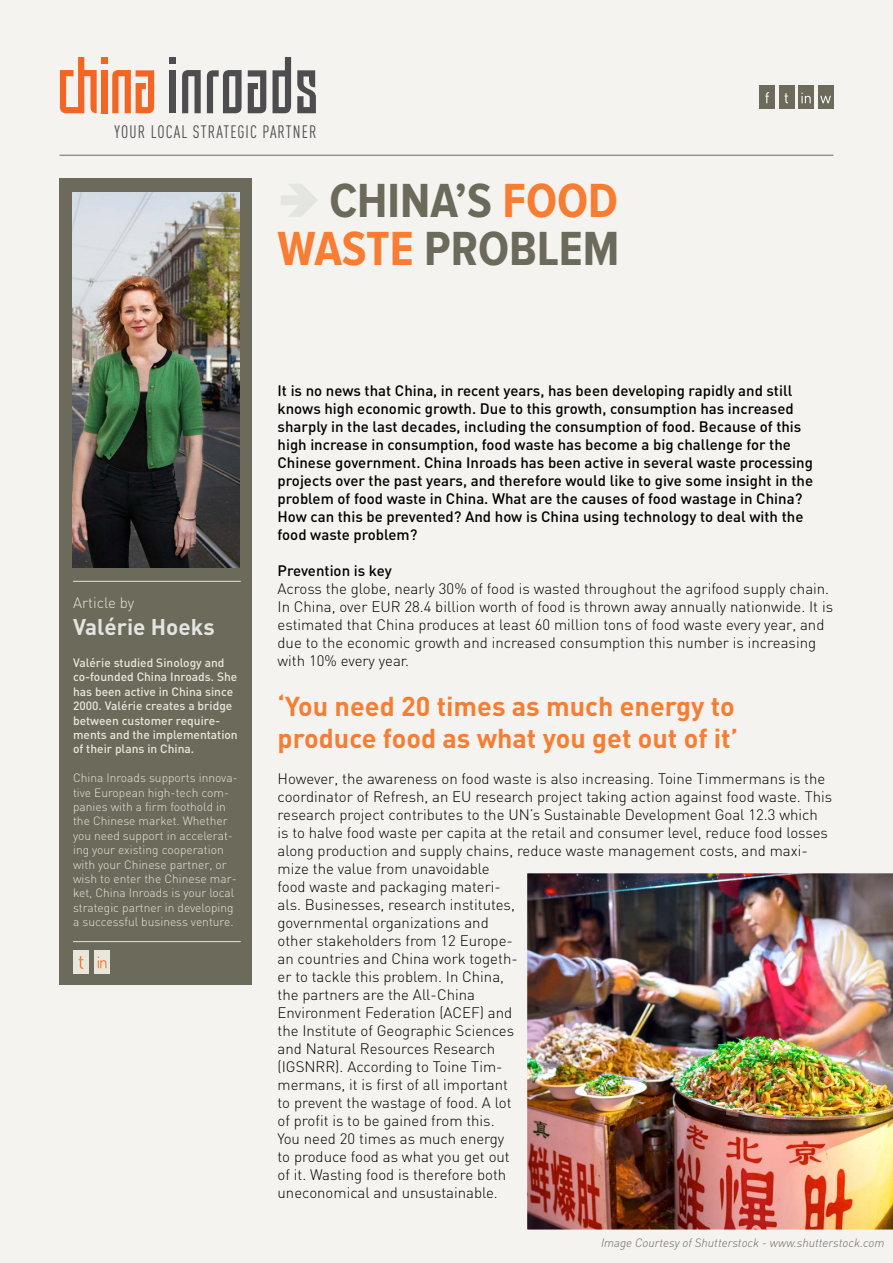
<style>
.page{position:relative;width:893px;height:1263px;background:#f4f3ef}
.page>*{position:absolute;margin:0;border:0;box-sizing:border-box;transform-origin:0 0}
.t1{font:700 49.65px/47.5px "Proxima Nova Cond";color:#6c6a5a;text-align:right}
.t2{font:700 27px/32.4px "DIN";color:#f87d32}
.t3{font:700 22.5px "DIN";color:#e4e4e0}
.t4{font:17.7px "DIN Cond";letter-spacing:.065em;color:#4d4d4f}
.t5{font:300 15px/18px "DIN";color:#000}
.t6{font:500 15px/18px "DIN";color:#000}
.t7{font:300 15px "DIN";color:#e9e6de}
.t8{font:300 12px/14.4px "DIN";color:#e9e6de}
.t9{font:500 12px/14.4px "DIN";color:#e9e6de}
.t10{font:italic 300 12px "DIN";color:#6c6a5a}
.s1{color:#f87d32}
</style>
<div class="page">
<hr style="left:60px;top:155px;width:773px;height:1px;background:#6c6a5a">
<div style="left:60px;top:178px;width:192px;height:806px;background:#6c6a5a"></div>
<img style="left:73px;top:192px;width:166px;height:375px">
<hr style="left:73px;top:941px;width:168px;height:1px;background:#e4e4e0">
<hr style="left:73px;top:581px;width:168px;height:1px;background:#e4e4e0">
<div style="left:798px;top:86px;width:16px;height:23px;background:#6c6a5a"></div>
<svg style="left:801px;top:93px;width:10px;height:10px"></svg>
<div style="left:818px;top:86px;width:15px;height:23px;background:#6c6a5a"></div>
<svg style="left:820px;top:96px;width:11px;height:7px"></svg>
<div style="left:759px;top:86px;width:16px;height:23px;background:#6c6a5a"></div>
<svg style="left:765px;top:92px;width:4px;height:11px"></svg>
<div style="left:779px;top:86px;width:15px;height:23px;background:#6c6a5a"></div>
<svg style="left:784px;top:93px;width:4px;height:10px"></svg>
<svg style="left:248px;top:70px;width:18px;height:44px"></svg>
<svg style="left:273px;top:57px;width:18px;height:57px"></svg>
<svg style="left:297px;top:70px;width:19px;height:43px"></svg>
<div style="left:101px;top:70px;width:7px;height:43px;background:#f26522"></div>
<div style="left:170px;top:70px;width:6px;height:43px;background:#4d4d4f"></div>
<svg style="left:112px;top:70px;width:42px;height:43px"></svg>
<svg style="left:182px;top:70px;width:19px;height:43px"></svg>
<svg style="left:60px;top:57px;width:37px;height:57px"></svg>
<svg style="left:207px;top:70px;width:35px;height:44px"></svg>
<div style="left:101px;top:57px;width:7px;height:6px;background:#f26522"></div>
<svg style="left:170px;top:57px;width:6px;height:6px"></svg>
<div style="left:73px;top:951px;width:16px;height:23px;background:#e9e6de"></div>
<svg style="left:79px;top:956px;width:4px;height:13px"></svg>
<div style="left:94px;top:951px;width:15px;height:23px;background:#e9e6de"></div>
<svg style="left:98px;top:957px;width:9px;height:11px"></svg>
<svg style="left:281px;top:184px;width:37px;height:33px"></svg>
<img style="left:527px;top:873px;width:366px;height:357px">
<p class="t4" style="left:115px;top:121px;width:204px">YOUR LOCAL STRATEGIC PARTNER</p>
<h1 class="t1" style="left:278px;top:179px;width:343px">CHINA’S <span class="s1">FOOD<br>WASTE</span> PROBLEM</h1>
<p class="t7" style="left:73px;top:593px;width:63px">Article by</p>
<h3 class="t3" style="left:73px;top:612px;width:143px">Valérie Hoeks</h3>
<p class="t9" style="left:73px;top:655px;width:166px">Valérie studied Sinology and co-founded China Inroads. She has been active in China since<br>2000. Valérie creates a bridge between customer require&shy;ments and the implementation of their plans in China.</p>
<p class="t8" style="left:73px;top:770px;width:166px">China Inroads supports innova&shy;tive European high-tech com&shy;panies with a firm foothold in the Chinese market. Whether you need support in accelerat&shy;ing your existing cooperation with your Chinese partner, or wish to enter the Chinese mar&shy;ket, China Inroads is your local strategic partner in developing a successful business venture.</p>
<p class="t6" style="left:278px;top:381px;width:537px">It is no news that China, in recent years, has been developing rapidly and still knows high economic growth. Due to this growth, consumption has increased sharply in the last decades, including the consumption of food. Because of this high increase in consumption, food waste has become a big challenge for the Chinese government. China Inroads has been active in several waste processing projects over the past years, and therefore would like to give some insight in the problem of food waste in China. What are the causes of food wastage in China?<br>How can this be prevented? And how is China using technology to deal with the food waste problem?</p>
<p class="t6" style="left:278px;top:561px;width:116px">Prevention is key</p>
<p class="t5" style="left:278px;top:579px;width:557px">Across the globe, nearly 30% of food is wasted throughout the agrifood supply chain.<br>In China, over EUR 28.4 billion worth of food is thrown away annually nationwide. It is estimated that China produces at least 60 million tons of food waste every year, and due to the economic growth and increased consumption this number is increasing with 10% every year.</p>
<h2 class="t2" style="left:278px;top:689px;width:462px">‘You need 20 times as much energy to produce food as what you get out of it’</h2>
<p class="t5" style="left:278px;top:770px;width:556px">However, the awareness on food waste is also increasing. Toine Timmermans is the coordinator of Refresh, an EU research project taking action against food waste. This research project contributes to the UN’s Sustainable Development Goal 12.3 which is to halve food waste per capita at the retail and consumer level, reduce food losses along production and supply chains, reduce waste management costs, and maxi&shy;mize the value from unavoidable<br>food waste and packaging materi-<br>als. Businesses, research institutes,<br>governmental organizations and<br>other stakeholders from 12 Europe-<br>an countries and China work togeth-<br>er to tackle this problem. In China,<br>the partners are the All-China<br>Environment Federation (ACEF) and<br>the Institute of Geographic Sciences<br>and Natural Resources Research<br>(IGSNRR). According to Toine Tim-<br>mermans, it is first of all important<br>to prevent the wastage of food. A lot<br>of profit is to be gained from this.<br>You need 20 times as much energy<br>to produce food as what you get out<br>of it. Wasting food is therefore both<br>uneconomical and unsustainable.</p>
<p class="t10" style="left:601px;top:1235px;width:285px">Image Courtesy of Shutterstock - www.shutterstock.com</p>
</div>
